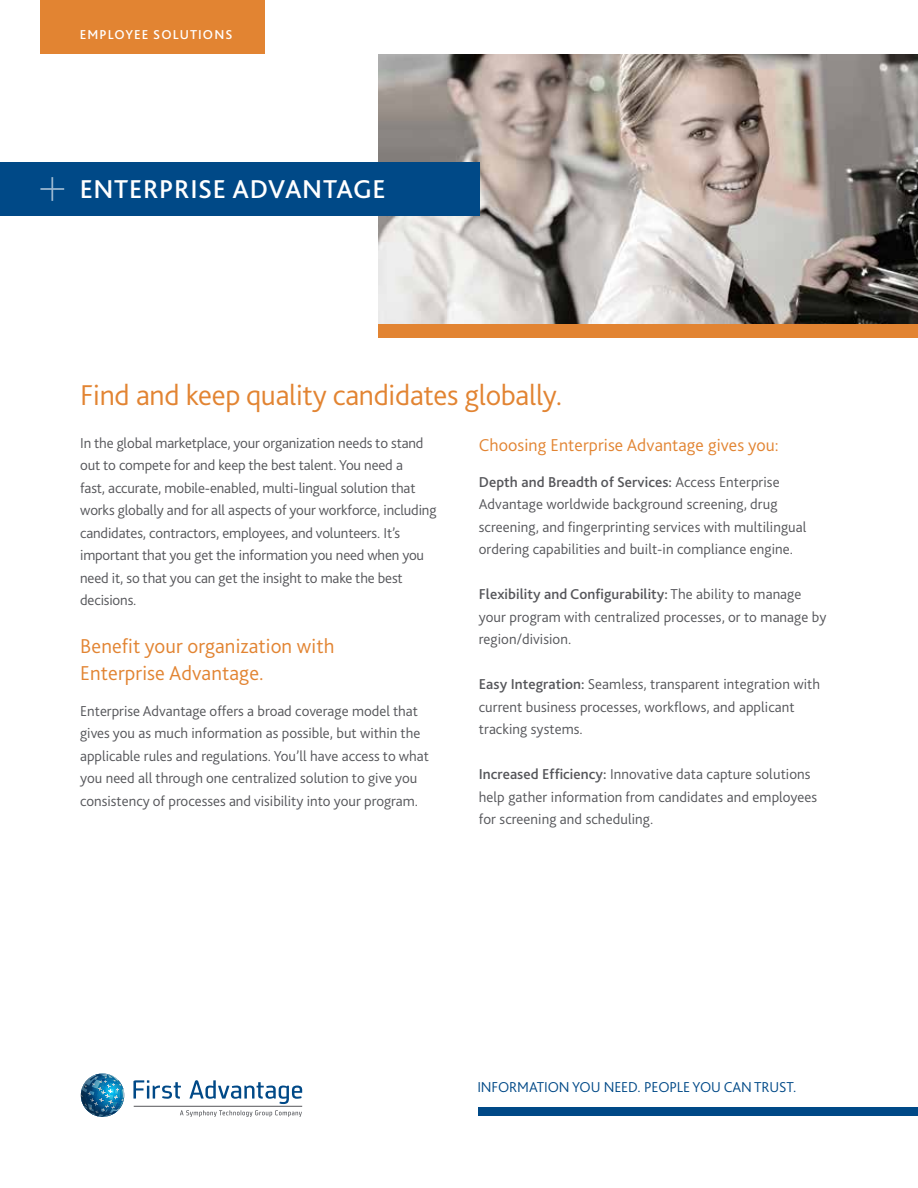
<style>
.page{position:relative;width:918px;height:1188px;background:#fff}
.page>*{position:absolute;margin:0;border:0;box-sizing:border-box;transform-origin:0 0}
.t1{font:300 30px "Bliss 2";letter-spacing:-.01em;color:#e28432}
.t2{font:500 27px "Bliss 2";letter-spacing:.025em;color:#fff}
.t3{font:300 21px/27px "Bliss 2";letter-spacing:.005em;color:#e28432}
.t4{font:300 18px "Bliss 2";letter-spacing:.005em;color:#e28432}
.t5{font:300 15px/22.5px "Bliss 2";color:#55565a}
.t6{font:300 15px "Bliss 2";letter-spacing:-.01em;color:#004987}
.t7{font:500 13.5px "Bliss 2";letter-spacing:.08em;color:#fff}
.s1{font-weight:500}
</style>
<div class="page">
<div style="left:40px;top:0;width:225px;height:54px;background:#e28432"></div>
<div style="left:378px;top:324px;width:540px;height:14px;background:#e28432"></div>
<img style="left:378px;top:54px;width:540px;height:270px">
<div style="left:0;top:162px;width:479px;height:54px;background:#004987"></div>
<svg style="left:40px;top:177px;width:24px;height:24px"></svg>
<svg style="left:180px;top:1110px;width:122px;height:7px"></svg>
<hr style="left:134px;top:1106px;width:168px;height:1px;background:#56565a">
<svg style="left:133px;top:1080px;width:48px;height:19px"></svg>
<svg style="left:190px;top:1080px;width:112px;height:24px"></svg>
<svg style="left:81px;top:1073px;width:43px;height:44px"></svg>
<div style="left:479px;top:1107px;width:439px;height:8px;background:#004987"></div>
<p class="t7" style="left:80px;top:26px;width:154px">EMPLOYEE SOLUTIONS</p>
<h2 class="t2" style="left:80px;top:172px;width:308px">ENTERPRISE ADVANTAGE</h2>
<h1 class="t1" style="left:80px;top:376px;width:484px">Find and keep quality candidates globally.</h1>
<p class="t5" style="left:80px;top:431px;width:358px">In the global marketplace, your organization needs to stand out to compete for and keep the best talent. You need a<br>fast, accurate, mobile-enabled, multi-lingual solution that works globally and for all aspects of your workforce, including candidates, contractors, employees, and volunteers. It’s important that you get the information you need when you need it, so that you can get the insight to make the best decisions.</p>
<h3 class="t3" style="left:80px;top:632px;width:256px">Benefit your organization with<br>Enterprise Advantage.</h3>
<p class="t5" style="left:80px;top:699px;width:350px">Enterprise Advantage offers a broad coverage model that gives you as much information as possible, but within the applicable rules and regulations. You’ll have access to what you need all through one centralized solution to give you consistency of processes and visibility into your program.</p>
<p class="t4" style="left:479px;top:433px;width:302px">Choosing Enterprise Advantage gives you:</p>
<p class="t5" style="left:479px;top:470px;width:329px"><span class="s1">Depth and Breadth of Services:</span> Access Enterprise Advantage worldwide background screening, drug screening, and fingerprinting services with multilingual ordering capabilities and built-in compliance engine.</p>
<p class="t5" style="left:479px;top:583px;width:349px"><span class="s1">Flexibility and Configurability:</span> The ability to manage your program with centralized processes, or to manage by region/division.</p>
<p class="t5" style="left:479px;top:673px;width:343px"><span class="s1">Easy Integration:</span> Seamless, transparent integration with current business processes, workflows, and applicant tracking systems.</p>
<p class="t5" style="left:479px;top:763px;width:340px"><span class="s1">Increased Efficiency:</span> Innovative data capture solutions help gather information from candidates and employees for screening and scheduling.</p>
<p class="t6" style="left:477px;top:1078px;width:320px">Information you need. People you can trust.</p>
</div>
